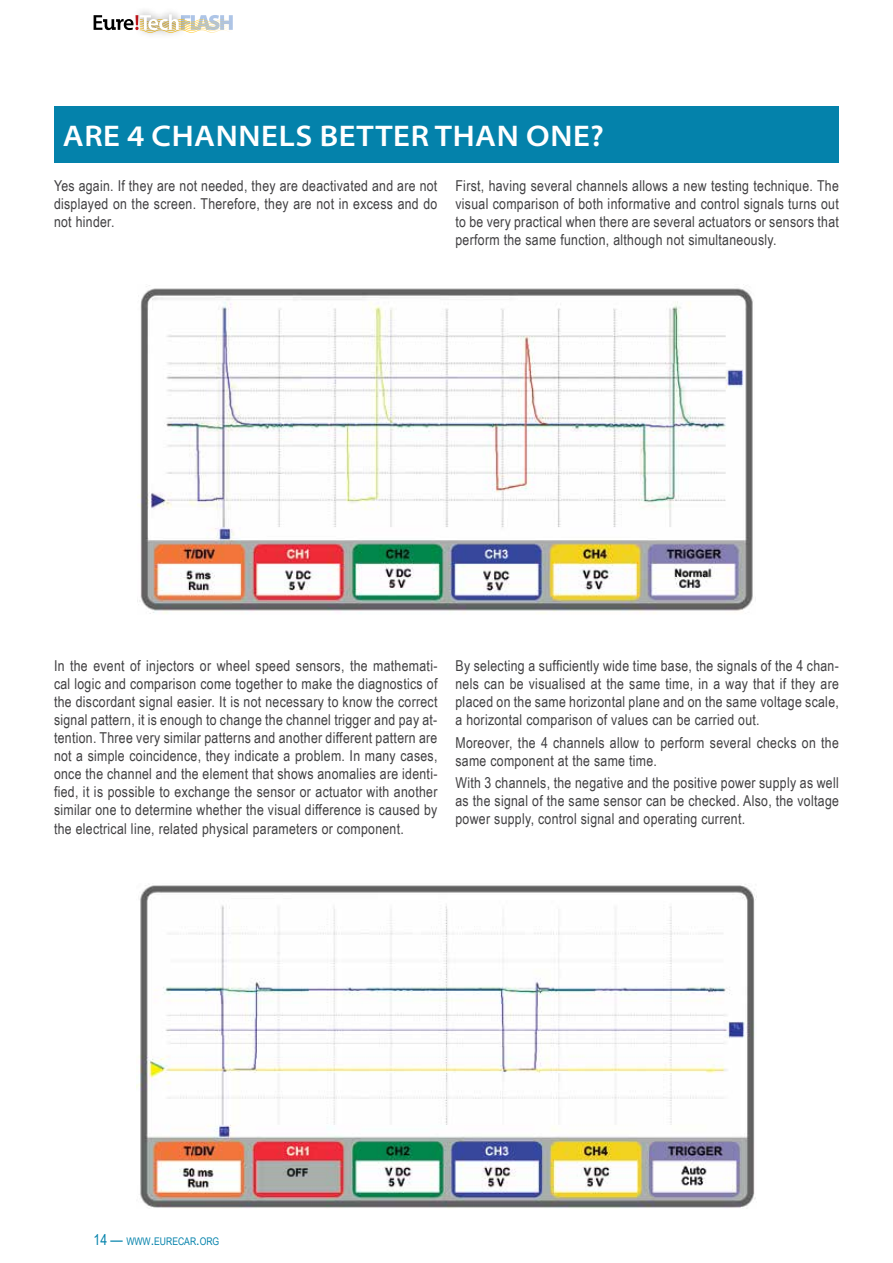
<style>
.page{position:relative;width:893px;height:1263px;background:#fff}
.page>*{position:absolute;margin:0;border:0;box-sizing:border-box;transform-origin:0 0}
.t1{font:600 semi-expanded 30px "Myriad Pro";letter-spacing:.02em;color:#fff}
.t2{font:15px/18px "Arial Narrow";letter-spacing:.02em;color:#414042;text-align:justify}
.t3{font:10.5px "Arial Narrow";color:#0482ab}
.s1{font-size:15px}
</style>
<div class="page">
<svg style="left:94px;top:14px;width:139px;height:19px"></svg>
<img style="left:139px;top:285px;width:614px;height:329px">
<img style="left:136px;top:884px;width:621px;height:325px">
<div style="left:54px;top:106px;width:785px;height:57px;background:#0482ab"></div>
<h1 class="t1" style="left:63px;top:119px;width:543px">ARE 4 CHANNELS BETTER THAN ONE?</h1>
<p class="t2" style="left:54px;top:176px;width:385px">Yes again. If they are not needed, they are deactivated and are not displayed on the screen. Therefore, they are not in excess and do not hinder.</p>
<p class="t2" style="left:455px;top:176px;width:385px">First, having several channels allows a new testing technique. The visual comparison of both informative and control signals turns out to be very practical when there are several actuators or sensors that perform the same function, although not simultaneously.</p>
<p class="t2" style="left:54px;top:657px;width:385px">In the event of injectors or wheel speed sensors, the mathemati&shy;cal logic and comparison come together to make the diagnostics of the discordant signal easier. It is not necessary to know the correct signal pattern, it is enough to change the channel trigger and pay at&shy;tention. Three very similar patterns and another different pattern are not a simple coincidence, they indicate a problem. In many cases, once the channel and the element that shows anomalies are identi&shy;fied, it is possible to exchange the sensor or actuator with another similar one to determine whether the visual difference is caused by the electrical line, related physical parameters or component.</p>
<p class="t2" style="left:455px;top:657px;width:385px">By selecting a sufficiently wide time base, the signals of the 4 chan&shy;nels can be visualised at the same time, in a way that if they are placed on the same horizontal plane and on the same voltage scale, a horizontal comparison of values can be carried out.</p>
<p class="t2" style="left:455px;top:733px;width:385px">Moreover, the 4 channels allow to perform several checks on the same component at the same time.</p>
<p class="t2" style="left:455px;top:773px;width:385px">With 3 channels, the negative and the positive power supply as well as the signal of the same sensor can be checked. Also, the voltage power supply, control signal and operating current.</p>
<p class="t3" style="left:94px;top:1233px;width:127px"><span class="s1">14 —</span> WWW<span class="s1">.</span>EURECAR<span class="s1">.</span>ORG</p>
</div>
